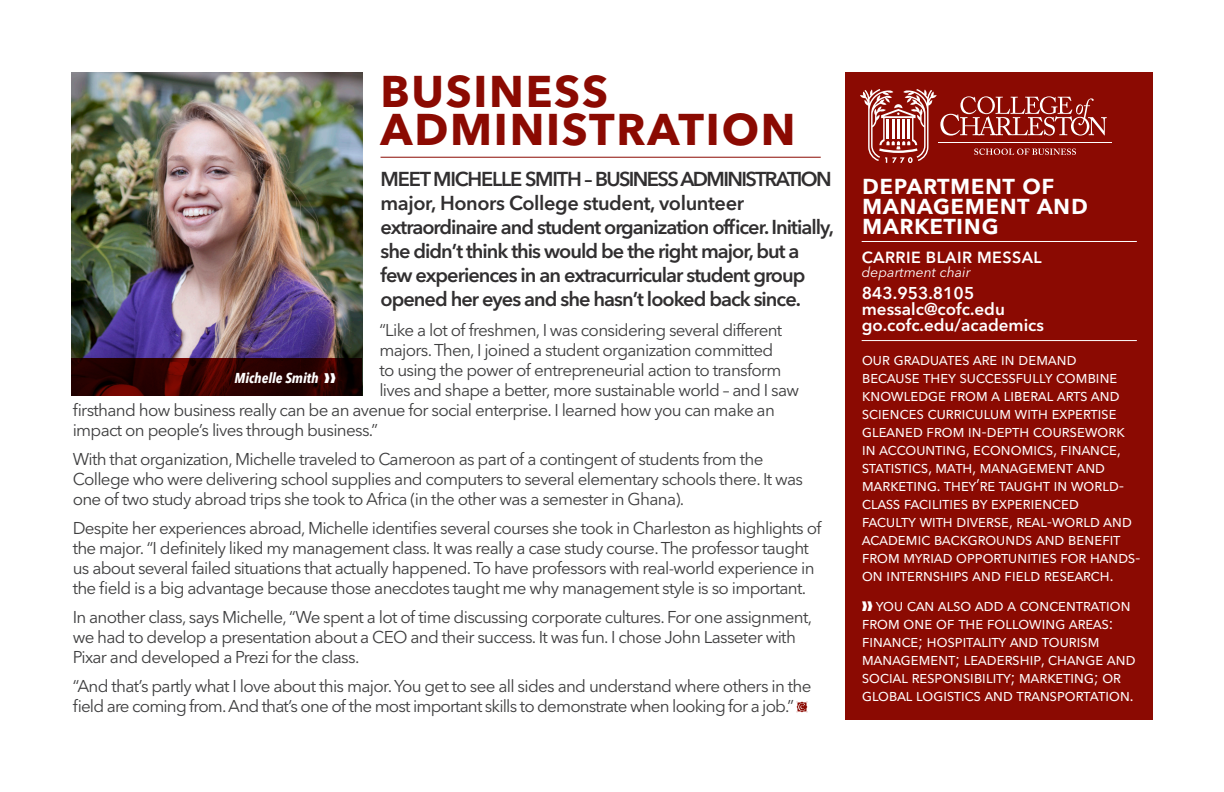
<style>
.page{position:relative;width:1224px;height:792px;background:#fff}
.page>*{position:absolute;margin:0;border:0;box-sizing:border-box;transform-origin:0 0}
.Sub_Subheads{font:700 44px/38px "Avenir Next LT Pro";letter-spacing:.04em;color:#8b0a02}
.Sub_Subheads-2{font:600 28px/20px "Avenir Next LT Pro";color:#fff}
.Intro_Paragraph{font:600 20px/24px "Avenir Next LT Pro";letter-spacing:-.05em;color:#312f30}
.t1{font:17px/20px "Avenir Next LT Pro";letter-spacing:-.04em;color:#3e3e3f}
.Intro_Paragraph-2{font:17px/18px "Avenir Next LT Pro";letter-spacing:-.03em;color:#fff}
.Sub_Subheads-3{font:600 17px/16px "Avenir Next LT Pro";color:#fff}
.Sub_Subheads-4{font:600 16px "Avenir Next LT Pro";letter-spacing:.03em;color:#fff}
.t2{font:italic 700 condensed 14.2px "Avenir Next LT Pro";color:#fff}
.Sub_Subheads-5{font:italic 14px "Avenir Next LT Pro";color:#fff}
</style>
<div class="page">
<svg style="left:797px;top:701px;width:10px;height:11px"></svg>
<div style="left:845px;top:72px;width:308px;height:648px;background:#8b0a02"></div>
<hr style="left:862px;top:340px;width:275px;height:1px;background:#fff">
<hr style="left:862px;top:241px;width:275px;height:1px;background:#fff">
<hr style="left:381px;top:157px;width:440px;height:1px;background:#8b0a02">
<img style="left:71px;top:72px;width:291px;height:286px">
<svg style="left:71px;top:358px;width:291px;height:38px;background:#2f0200"></svg>
<hr style="left:939px;top:142px;width:173px;height:1px;background:#fff">
<svg style="left:860px;top:89px;width:247px;height:74px"></svg>
<p class="Sub_Subheads" style="left:381px;top:72px;width:417px">BUSINESS<br>ADMINISTRATION</p>
<p class="Intro_Paragraph" style="left:381px;top:167px;width:455px">MEET MICHELLE SMITH – BUSINESS ADMINISTRATION major, Honors College student, volunteer extraordinaire and student organization officer. Initially, she didn’t think this would be the right major, but a few experiences in an extracurricular student group opened her eyes and she hasn’t looked back since.</p>
<p class="t1" style="left:379px;top:321px;width:404px">“Like a lot of freshmen, I was considering several different</p>
<p class="t1" style="left:379px;top:341px;width:395px">majors. Then, I joined a student organization committed</p>
<p class="t1" style="left:379px;top:361px;width:404px">to using the power of entrepreneurial action to transform</p>
<p class="t1" style="left:379px;top:381px;width:421px">lives and shape a better, more sustainable world – and I saw</p>
<p class="t1" style="left:73px;top:401px;width:704px">firsthand how business really can be an avenue for social enterprise. I learned how you can make an</p>
<p class="t1" style="left:73px;top:421px;width:307px">impact on people’s lives through business.”</p>
<p class="t1" style="left:73px;top:450px;width:732px">With that organization, Michelle traveled to Cameroon as part of a contingent of students from the<br>College who were delivering school supplies and computers to several elementary schools there. It was one of two study abroad trips she took to Africa (in the other was a semester in Ghana).</p>
<p class="t1" style="left:73px;top:519px;width:751px">Despite her experiences abroad, Michelle identifies several courses she took in Charleston as highlights of the major. “I definitely liked my management class. It was really a case study course. The professor taught us about several failed situations that actually happened. To have professors with real-world experience in the field is a big advantage because those anecdotes taught me why management style is so important.</p>
<p class="t1" style="left:73px;top:608px;width:741px">In another class, says Michelle, “We spent a lot of time discussing corporate cultures. For one assignment, we had to develop a presentation about a CEO and their success. It was fun. I chose John Lasseter with<br>Pixar and developed a Prezi for the class.</p>
<p class="t1" style="left:73px;top:677px;width:740px">“And that’s partly what I love about this major. You get to see all sides and understand where others in the field are coming from. And that’s one of the most important skills to demonstrate when looking for a job.”</p>
<p class="t2" style="left:234px;top:369px;width:103px">Michelle Smith ❱❱</p>
<p class="Sub_Subheads-2" style="left:862px;top:174px;width:228px">department of management and marketing</p>
<p class="Sub_Subheads-4" style="left:862px;top:247px;width:181px">CARRIE BLAIR MESSAL</p>
<p class="Sub_Subheads-5" style="left:862px;top:264px;width:110px">department chair</p>
<p class="Sub_Subheads-3" style="left:862px;top:285px;width:184px">843.953.8105 messalc@cofc.edu go.cofc.edu/academics</p>
<p class="Intro_Paragraph-2" style="left:862px;top:350px;width:280px">our graduates are in demand<br>because they successfully combine knowledge from a liberal arts and sciences curriculum with expertise gleaned from in-depth coursework in accounting, economics, finance, statistics, math, management and marketing. they’re taught in world&shy;class facilities by experienced<br>faculty with diverse, real-world and academic backgrounds and benefit from myriad opportunities for hands&shy;on internships and field research.</p>
<p class="Intro_Paragraph-2" style="left:862px;top:596px;width:276px">❱❱ you can also add a concentration from one of the following areas: finance; hospitality and tourism management; leadership, change and social responsibility; marketing; or global logistics and transportation.</p>
</div>
